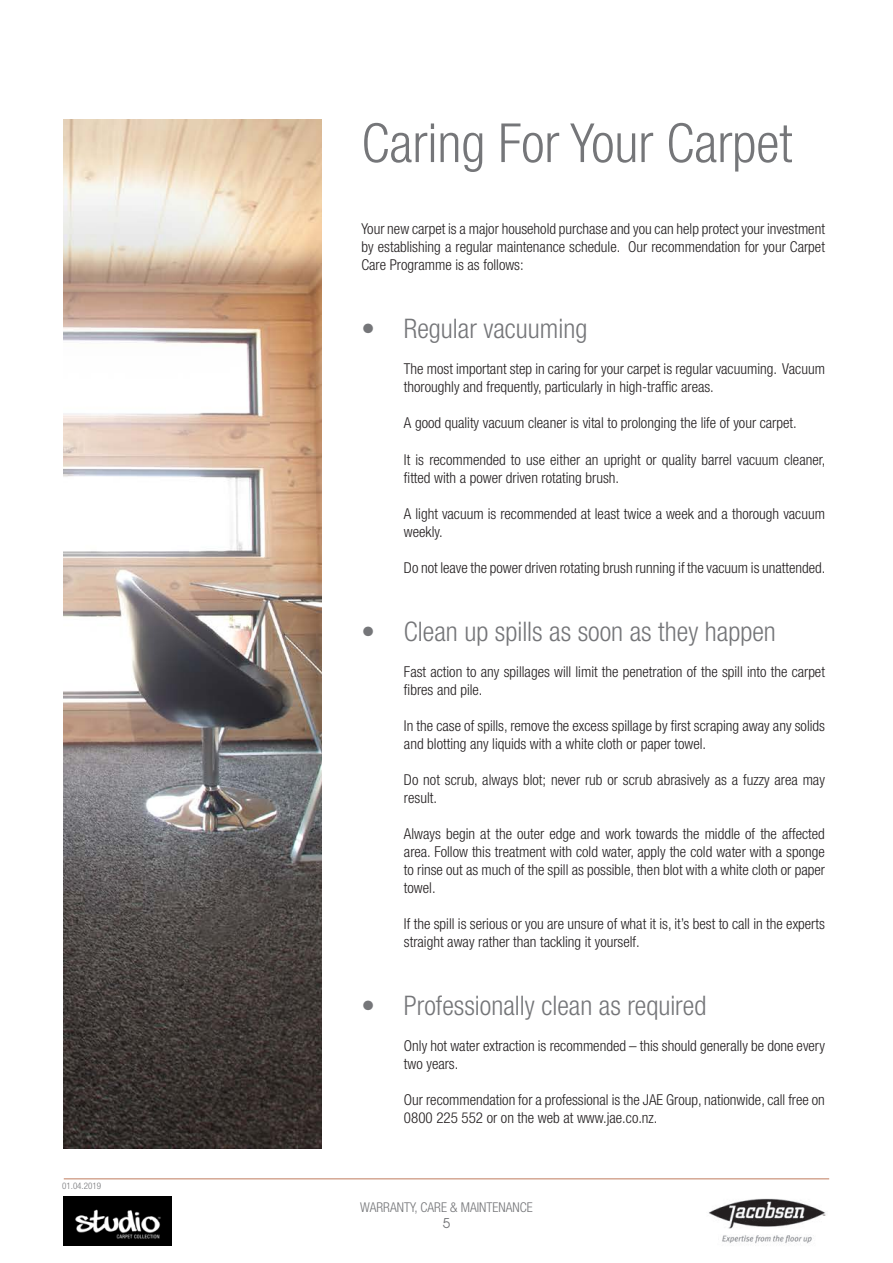
<style>
.page{position:relative;width:893px;height:1263px;background:#fff}
.page>*{position:absolute;margin:0;border:0;box-sizing:border-box;transform-origin:0 0}
.t1{font:300 condensed 54px "Helvetica Neue";color:#757679}
.t2{font:300 condensed 27px "Helvetica Neue";color:#757679}
.t3{font:300 condensed 15px/18px "Helvetica Neue";color:#231f20}
.t4{font:300 condensed 13.5px "Helvetica Neue";color:#757679}
.t5{font:13.5px "Avant Garde";color:#757679}
.t6{font:300 condensed 9px "Helvetica Neue";color:#757679}
</style>
<div class="page">
<img style="left:709px;top:1198px;width:117px;height:46px">
<img style="left:64px;top:1197px;width:107px;height:48px">
<hr style="left:64px;top:1178px;width:765px;height:1px;background:#c07b5d">
<img style="left:64px;top:119px;width:258px;height:1029px">
<p class="t6" style="left:62px;top:1180px;width:40px">01.04.2019</p>
<h1 class="t1" style="left:361px;top:112px;width:432px">Caring For Your Carpet</h1>
<p class="t3" style="left:361px;top:220px;width:465px;text-align:justify">Your new carpet is a major household purchase and you can help protect your investment by establishing a regular maintenance schedule. Our recommendation for your Carpet Care Programme is as follows:</p>
<h2 class="t2" style="left:361px;top:313px;width:227px">• Regular vacuuming</h2>
<p class="t3" style="left:404px;top:360px;width:422px">The most important step in caring for your carpet is regular vacuuming. Vacuum thoroughly and frequently, particularly in high-traffic areas.</p>
<p class="t3" style="left:404px;top:414px;width:394px">A good quality vacuum cleaner is vital to prolonging the life of your carpet.</p>
<p class="t3" style="left:404px;top:450px;width:423px">It is recommended to use either an upright or quality barrel vacuum cleaner, fitted with a power driven rotating brush.</p>
<p class="t3" style="left:404px;top:504px;width:422px">A light vacuum is recommended at least twice a week and a thorough vacuum weekly.</p>
<p class="t3" style="left:404px;top:558px;width:423px">Do not leave the power driven rotating brush running if the vacuum is unattended.</p>
<h2 class="t2" style="left:361px;top:616px;width:416px">• Clean up spills as soon as they happen</h2>
<p class="t3" style="left:404px;top:662px;width:422px">Fast action to any spillages will limit the penetration of the spill into the carpet fibres and pile.</p>
<p class="t3" style="left:404px;top:716px;width:423px">In the case of spills, remove the excess spillage by first scraping away any solids and blotting any liquids with a white cloth or paper towel.</p>
<p class="t3" style="left:404px;top:770px;width:422px">Do not scrub, always blot; never rub or scrub abrasively as a fuzzy area may result.</p>
<p class="t3" style="left:404px;top:824px;width:423px;text-align:justify">Always begin at the outer edge and work towards the middle of the affected area. Follow this treatment with cold water, apply the cold water with a sponge to rinse out as much of the spill as possible, then blot with a white cloth or paper towel.</p>
<p class="t3" style="left:404px;top:914px;width:422px">If the spill is serious or you are unsure of what it is, it’s best to call in the experts straight away rather than tackling it yourself.</p>
<h2 class="t2" style="left:361px;top:990px;width:346px">• Professionally clean as required</h2>
<p class="t3" style="left:404px;top:1037px;width:422px">Only hot water extraction is recommended – this should generally be done every two years.</p>
<p class="t3" style="left:404px;top:1091px;width:422px">Our recommendation for a professional is the JAE Group, nationwide, call free on<br>0800 225 552 or on the web at www.jae.co.nz.</p>
<p class="t4" style="left:360px;top:1199px;width:174px">WARRANTY, CARE &amp; MAINTENANCE</p>
<p class="t5" style="left:443px;top:1214px;width:9px">5</p>
</div>
